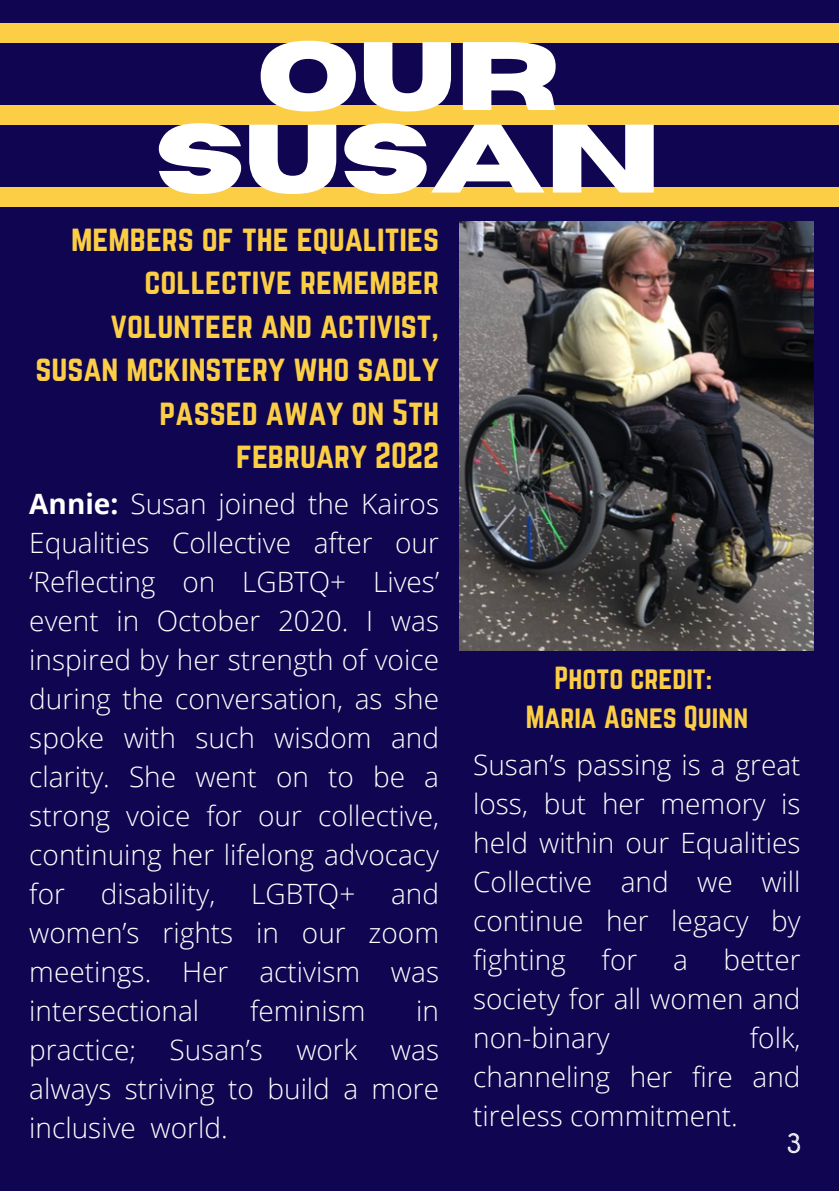
<style>
.page{position:relative;width:839px;height:1191px;background:#fff}
.page>*{position:absolute;margin:0;border:0;box-sizing:border-box;transform-origin:0 0}
.t1{font:700 97px/82.4px "Horizon";color:#fff;text-align:center}
.t2{font:32px/43.6px "Norwester";color:#fbce45;text-align:right}
.t3{font:300 28px/39px "Open Sans";color:#fff;text-align:justify}
.t4{font:28px "Norwester";color:#fbce45}
.t5{font:28px "Sensa Wild Dot Fill";color:#fff}
.s1{font-weight:700}
</style>
<div class="page">
<div style="left:0;top:0;width:838px;height:1191px;background:#0f0550"></div>
<div style="left:0;top:24px;width:838px;height:19px;background:#fbce45"></div>
<div style="left:0;top:105px;width:838px;height:20px;background:#fbce45"></div>
<div style="left:0;top:187px;width:838px;height:19px;background:#fbce45"></div>
<img style="left:459px;top:221px;width:354px;height:429px">
<p class="t1" style="left:155px;top:38px;width:507px">OUR<br>SUSAN</p>
<p class="t2" style="left:35px;top:216px;width:405px">members of the equalities collective remember volunteer and activist, susan mckinstery who sadly passed away on 5th february 2022</p>
<p class="t3" style="left:29px;top:484px;width:411px"><span class="s1">Annie:</span> Susan joined the Kairos Equalities Collective after our ‘Reflecting on LGBTQ+ Lives’ event in October 2020. I was inspired by her strength of voice during the conversation, as she spoke with such wisdom and clarity. She went on to be a strong voice for our collective, continuing her lifelong advocacy for</p>
<p class="t3" style="left:29px;top:874px;width:411px;text-indent:362px">and women’s rights in our zoom meetings. Her activism was intersectional</p>
<p class="t3" style="left:101px;top:874px;width:116px">disability,</p>
<p class="t3" style="left:251px;top:874px;width:106px">LGBTQ+</p>
<p class="t3" style="left:250px;top:991px;width:117px">feminism</p>
<p class="t3" style="left:29px;top:991px;width:411px;text-indent:387px">in practice; Susan’s work was always striving to build a more inclusive world.</p>
<p class="t4" style="left:554px;top:661px;width:159px">Photo credit:</p>
<p class="t4" style="left:525px;top:700px;width:224px">Maria Agnes Quinn</p>
<p class="t3" style="left:473px;top:745px;width:329px">Susan’s passing is a great loss, but her memory is held within our Equalities Collective and we will continue her legacy by fighting</p>
<p class="t3" style="left:601px;top:940px;width:37px">for</p>
<p class="t3" style="left:673px;top:940px;width:16px">a</p>
<p class="t3" style="left:473px;top:940px;width:329px;text-indent:250px">better society for all women and non-binary</p>
<p class="t3" style="left:473px;top:1018px;width:329px;text-indent:277px">folk, channeling her fire and tireless commitment.</p>
<p class="t5" style="left:787px;top:1128px;width:15px">3</p>
</div>
